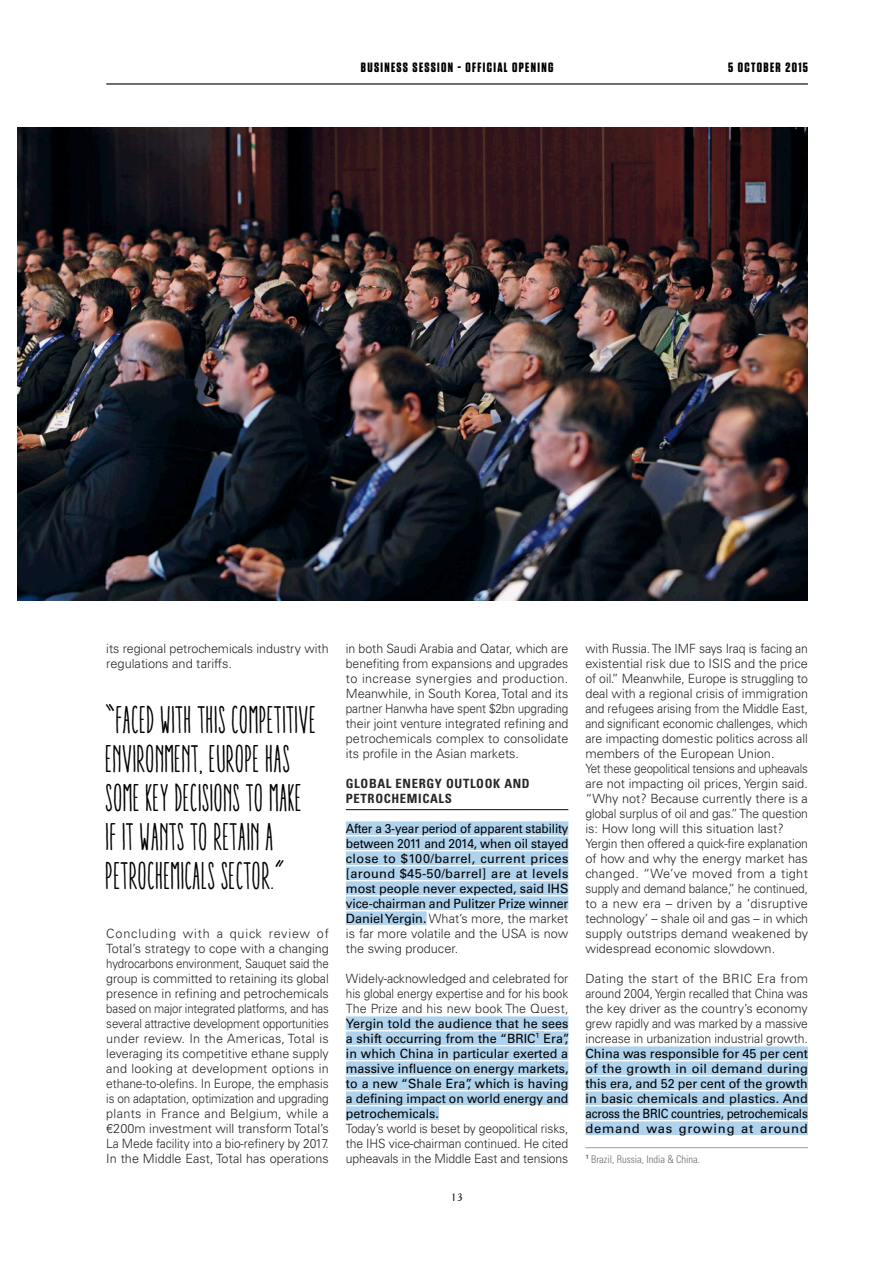
<style>
.page{position:relative;width:893px;height:1263px;background:#fff}
.page>*{position:absolute;margin:0;border:0;box-sizing:border-box;transform-origin:0 0}
.QUOTE{font:ultra-condensed 39px/39px "Aracne";letter-spacing:.01em;color:#000}
.vignet{font:700 13.5px "Tungsten";letter-spacing:.1em;color:#000}
.BODY{font:300 12.75px/15px "Univers LT Std";color:#272728;text-align:justify}
.BODY-2{font:12.75px/15px "Univers LT Std";color:#000}
.BODY-3{font:300 12.75px/15px "Univers LT Std";color:#272728;text-align:justify;scale:.95 1}
.BODY-4{font:12.75px/15px "Univers LT Std";color:#000;text-align:justify;scale:.93 1}
.BODY-5{font:300 12.75px/15px "Univers LT Std";color:#272728;text-align:justify;scale:.9 1}
.BODY-6{font:300 12.75px/15px "Univers LT Std";color:#272728;text-align:justify;scale:.94 1}
.INTERTITLE{font:700 condensed 12.75px/15px "Univers LT Std";letter-spacing:.05em;color:#272728}
.t1{font:300 condensed 10.5px "Univers LT Std";color:#6c6d6f}
.t2{font:10.5px "Cheltenham BT";color:#000}
.s1{font-weight:300;color:#272728}
</style>
<div class="page">
<div style="left:532px;top:1031px;width:12px;height:14px;background:#afd2ed"></div>
<hr style="left:106px;top:83px;width:702px;height:2px;background:#000">
<hr style="left:346px;top:809px;width:222px;height:1px;background:#272728">
<div style="left:346px;top:821px;width:222px;height:14px;background:#afd2ed"></div>
<div style="left:346px;top:836px;width:222px;height:14px;background:#afd2ed"></div>
<div style="left:346px;top:851px;width:222px;height:14px;background:#afd2ed"></div>
<div style="left:346px;top:866px;width:222px;height:14px;background:#afd2ed"></div>
<div style="left:346px;top:881px;width:222px;height:14px;background:#afd2ed"></div>
<div style="left:346px;top:896px;width:222px;height:14px;background:#afd2ed"></div>
<div style="left:346px;top:911px;width:81px;height:14px;background:#afd2ed"></div>
<div style="left:346px;top:1016px;width:222px;height:14px;background:#afd2ed"></div>
<div style="left:346px;top:1031px;width:189px;height:14px;background:#afd2ed"></div>
<div style="left:540px;top:1031px;width:28px;height:14px;background:#afd2ed"></div>
<div style="left:346px;top:1046px;width:222px;height:14px;background:#afd2ed"></div>
<div style="left:346px;top:1061px;width:222px;height:14px;background:#afd2ed"></div>
<div style="left:346px;top:1076px;width:222px;height:14px;background:#afd2ed"></div>
<div style="left:346px;top:1091px;width:222px;height:14px;background:#afd2ed"></div>
<div style="left:346px;top:1106px;width:93px;height:14px;background:#afd2ed"></div>
<div style="left:585px;top:1046px;width:223px;height:14px;background:#afd2ed"></div>
<div style="left:585px;top:1061px;width:223px;height:14px;background:#afd2ed"></div>
<div style="left:585px;top:1076px;width:223px;height:14px;background:#afd2ed"></div>
<div style="left:585px;top:1091px;width:223px;height:14px;background:#afd2ed"></div>
<div style="left:585px;top:1106px;width:223px;height:14px;background:#afd2ed"></div>
<div style="left:585px;top:1121px;width:223px;height:14px;background:#afd2ed"></div>
<img style="left:17px;top:128px;width:791px;height:473px">
<hr style="left:585px;top:1147px;width:223px;height:1px;background:#9c9d9f">
<p class="vignet" style="left:361px;top:61px;width:194px">BUSINESS SESSION - OFFICIAL OPENING</p>
<p class="vignet" style="left:728px;top:60px;width:81px">5 OCTOBER 2015</p>
<p class="BODY" style="left:106px;top:641px;width:224px">its regional petrochemicals industry with regulations and tariffs.</p>
<p class="QUOTE" style="left:106px;top:701px;width:212px">“FACED WITH THIS COMPETITIVE<br>ENVIRONMENT, EUROPE HAS<br>SOME KEY DECISIONS TO MAKE<br>IF IT WANTS TO RETAIN A<br>PETROCHEMICALS SECTOR.”</p>
<p class="BODY" style="left:106px;top:926px;width:224px">Concluding with a quick review of Total’s strategy to cope with a changing hydrocarbons environment, Sauquet said the group is committed to retaining its global presence in refining and petrochemicals based on major integrated platforms, and has several attractive development opportunities under review. In the Americas, Total is leveraging its competitive ethane supply and looking at development options in ethane-to-olefins. In Europe, the emphasis is on adaptation, optimization and upgrading plants in France and Belgium, while a €200m investment will transform Total’s La Mede facility into a bio-refinery by 2017.<br>In the Middle East, Total has operations</p>
<p class="BODY" style="left:346px;top:641px;width:224px">in both Saudi Arabia and Qatar, which are benefiting from expansions and upgrades to increase synergies and production.<br>Meanwhile, in South Korea, Total and its partner Hanwha have spent $2bn upgrading their joint venture integrated refining and petrochemicals complex to consolidate its profile in the Asian markets.</p>
<p class="INTERTITLE" style="left:346px;top:775px;width:185px">GLOBAL ENERGY OUTLOOK AND<br>PETROCHEMICALS</p>
<p class="BODY-4" style="left:346px;top:821px;width:241px">After a 3-year period of apparent stability between 2011 and 2014, when oil stayed close to $100/barrel, current prices [around $45-50/barrel] are at levels most people never expected, said IHS vice-chairman and Pulitzer Prize winner Daniel Yergin. <span class="s1">What’s more, the market is far more volatile and the USA is now the swing producer.</span></p>
<p class="BODY-2" style="left:346px;top:971px;width:226px"><span class="s1">Widely-acknowledged and celebrated for his global energy expertise and for his book The Prize and his new book The Quest, </span>Yergin told the audience that he sees a shift occurring from the “BRIC<sup>1</sup> Era”, in which China in particular exerted a massive influence on energy markets, to a new “Shale Era”, which is having a defining impact on world energy and petrochemicals.</p>
<p class="BODY-6" style="left:346px;top:1121px;width:238px">Today’s world is beset by geopolitical risks, the IHS vice-chairman continued. He cited upheavals in the Middle East and tensions</p>
<p class="t2" style="left:451px;top:1190px;width:13px">13</p>
<p class="BODY-3" style="left:585px;top:641px;width:236px">with Russia. The IMF says Iraq is facing an existential risk due to ISIS and the price of oil.” Meanwhile, Europe is struggling to deal with a regional crisis of immigration and refugees arising from the Middle East, and significant economic challenges, which are impacting domestic politics across all members of the European Union.</p>
<p class="BODY-5" style="left:585px;top:761px;width:249px">Yet these geopolitical tensions and upheavals are not impacting oil prices, Yergin said. “Why not? Because currently there is a global surplus of oil and gas.” The question is: How long will this situation last?</p>
<p class="BODY-3" style="left:585px;top:836px;width:236px">Yergin then offered a quick-fire explanation of how and why the energy market has changed. “We’ve moved from a tight supply and demand balance,” he continued, to a new era – driven by a ‘disruptive technology’ – shale oil and gas – in which supply outstrips demand weakened by widespread economic slowdown.</p>
<p class="BODY-2" style="left:585px;top:971px;width:224px;text-align:justify"><span class="s1">Dating the start of the BRIC Era from around 2004, Yergin recalled that China was the key driver as the country’s economy grew rapidly and was marked by a massive increase in urbanization industrial growth.<br></span>China was responsible for 45 per cent of the growth in oil demand during this era, and 52 per cent of the growth in basic chemicals and plastics. And across the BRIC countries, petrochemicals demand was growing at around</p>
<p class="t1" style="left:585px;top:1153px;width:116px"><sup>1</sup> Brazil, Russia, India &amp; China.</p>
</div>
